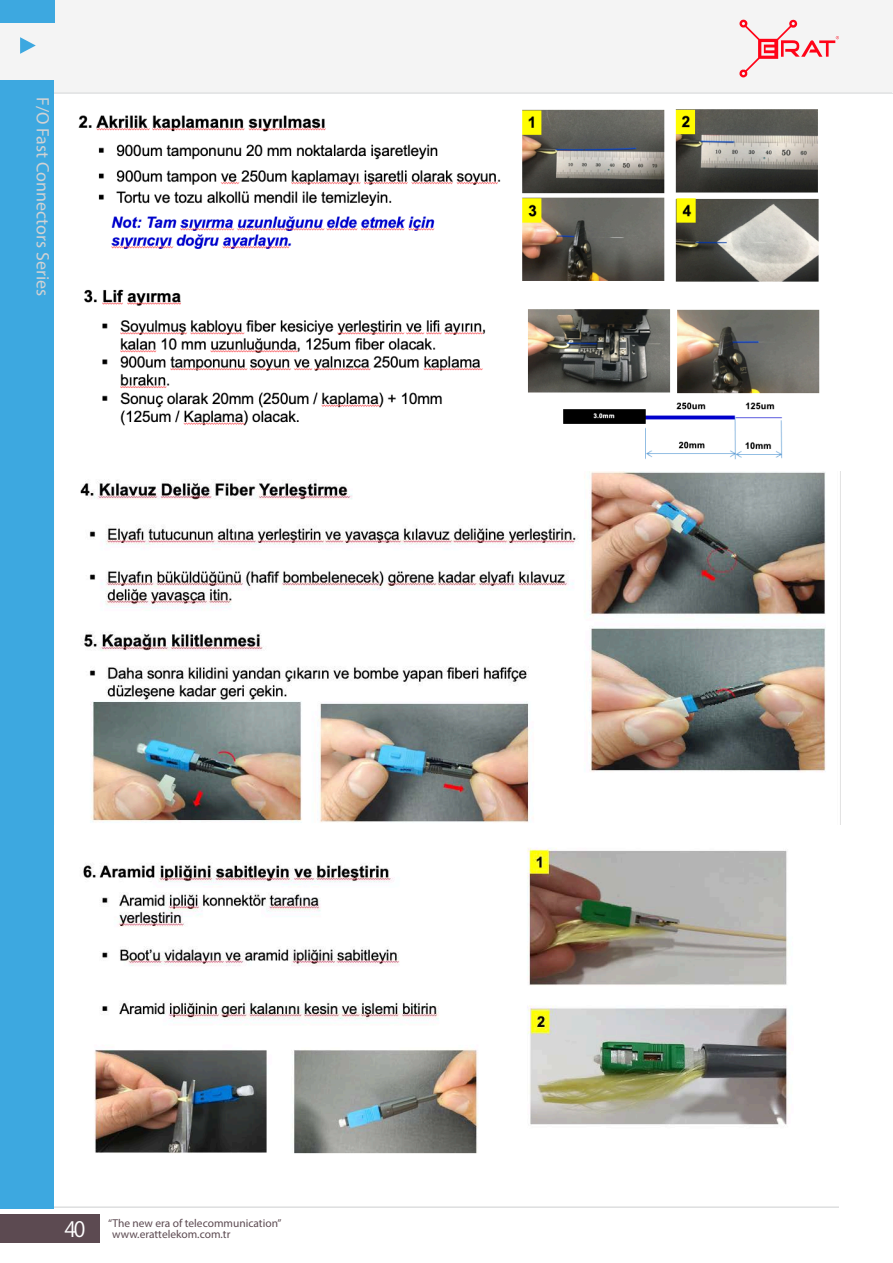
<style>
.page{position:relative;width:893px;height:1263px;background:#fff}
.page>*{position:absolute;margin:0;border:0;box-sizing:border-box;transform-origin:0 0}
.t1{font:21px "Koz Go Pr 6 N";color:#fff}
.t2{font:18px "Myriad Pro";color:#d1d2d4}
.t3{font:11.4px "Myriad Pro";color:#5c4a51}
</style>
<div class="page">
<div style="left:0;top:22px;width:893px;height:58px;background:#f4f4f4"></div>
<hr style="left:54px;top:92px;width:839px;height:2px;background:#c7c8ca">
<div style="left:54px;top:0;width:839px;height:92px;background:#f4f4f4"></div>
<svg style="left:739px;top:19px;width:100px;height:59px"></svg>
<hr style="left:54px;top:1206px;width:785px;height:2px;background:#c7c8ca">
<div style="left:0;top:1214px;width:99px;height:28px;background:#5c4a51"></div>
<img style="left:83px;top:847px;width:705px;height:307px">
<img style="left:78px;top:109px;width:742px;height:351px">
<img style="left:80px;top:472px;width:746px;height:351px">
<svg style="left:20px;top:37px;width:16px;height:17px"></svg>
<div style="left:0;top:0;width:54px;height:22px;background:#3da8e0"></div>
<div style="left:0;top:80px;width:54px;height:1129px;background:#3da8e0"></div>
<p class="t2" style="left:54px;top:97px;width:200px;rotate:90deg">F/O Fast Connectors Series</p>
<p class="t3" style="left:108px;top:1216px;width:175px">“The new era of telecommunication”</p>
<h1 class="t1" style="left:64px;top:1217px;width:23px">40</h1>
<p class="t3" style="left:112px;top:1227px;width:120px">www.erattelekom.com.tr</p>
</div>
